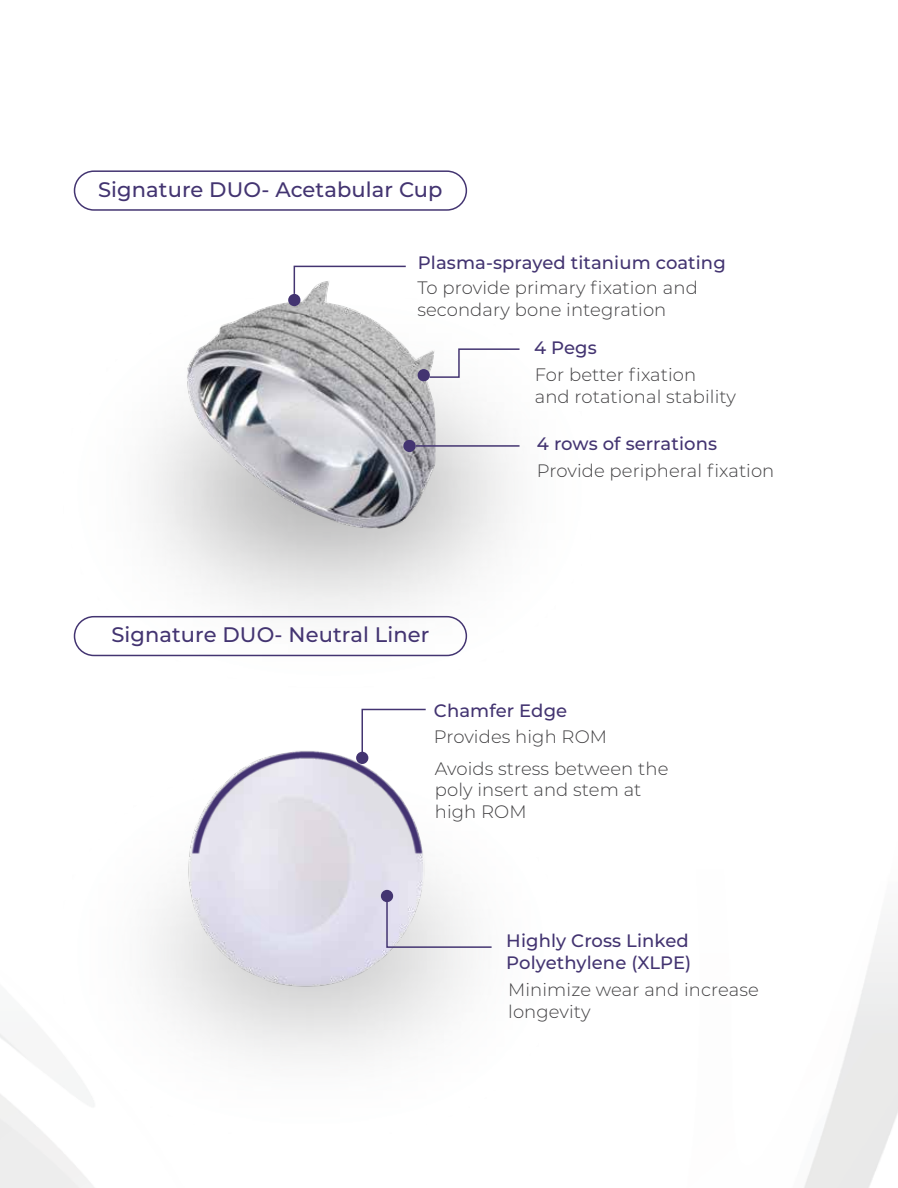
<style>
.page{position:relative;width:898px;height:1188px;background:#fff}
.page>*{position:absolute;margin:0;border:0;box-sizing:border-box;transform-origin:0 0}
.t1{font:500 21px "Montserrat";letter-spacing:.005em;color:#433471}
.t2{font:300 18px/21.6px "Montserrat";letter-spacing:.005em;color:#414042}
.t3{font:500 18px/21.6px "Montserrat";letter-spacing:.005em;color:#433471}
</style>
<div class="page">
<img style="left:0;top:173px;width:897px;height:1015px">
<div style="left:74px;top:170px;width:393px;height:41px;border:2px solid #433471;border-radius:19px"></div>
<img style="left:29px;top:272px;width:601px;height:435px">
<img style="left:142px;top:264px;width:345px;height:306px">
<svg style="left:403px;top:440px;width:12px;height:12px"></svg>
<div style="left:288px;top:294px;width:12px;height:12px;background:#433471;border-radius:50%"></div>
<svg style="left:293px;top:265px;width:114px;height:30px"></svg>
<hr style="left:415px;top:445px;width:104px;height:2px;background:#433471">
<svg style="left:417px;top:348px;width:104px;height:33px"></svg>
<div style="left:74px;top:616px;width:393px;height:40px;border:2px solid #433471;border-radius:19px"></div>
<img style="left:20px;top:745px;width:580px;height:413px">
<img style="left:158px;top:907px;width:304px;height:125px">
<img style="left:139px;top:698px;width:336px;height:209px">
<svg style="left:356px;top:708px;width:71px;height:56px"></svg>
<svg style="left:381px;top:890px;width:112px;height:59px"></svg>
<p class="t1" style="left:98px;top:175px;width:346px">Signature DUO- Acetabular Cup</p>
<p class="t3" style="left:417px;top:251px;width:309px">Plasma-sprayed titanium coating</p>
<p class="t2" style="left:417px;top:276px;width:282px">To provide primary fixation and secondary bone integration</p>
<p class="t3" style="left:534px;top:336px;width:64px">4 Pegs</p>
<p class="t2" style="left:534px;top:364px;width:203px">For better fixation<br>and rotational stability</p>
<p class="t1" style="left:111px;top:620px;width:319px">Signature DUO- Neutral Liner</p>
<p class="t3" style="left:537px;top:432px;width:181px">4 rows of serrations</p>
<p class="t2" style="left:537px;top:459px;width:239px">Provide peripheral fixation</p>
<p class="t3" style="left:434px;top:699px;width:135px">Chamfer Edge</p>
<p class="t2" style="left:434px;top:721px;width:236px;line-height:31px">Provides high ROM<br>Avoids stress between the</p>
<p class="t2" style="left:434px;top:778px;width:208px">poly insert and stem at high ROM</p>
<p class="t3" style="left:506px;top:929px;width:186px">Highly Cross Linked<br>Polyethylene (XLPE)</p>
<p class="t2" style="left:508px;top:979px;width:252px">Minimize wear and increase longevity</p>
</div>
